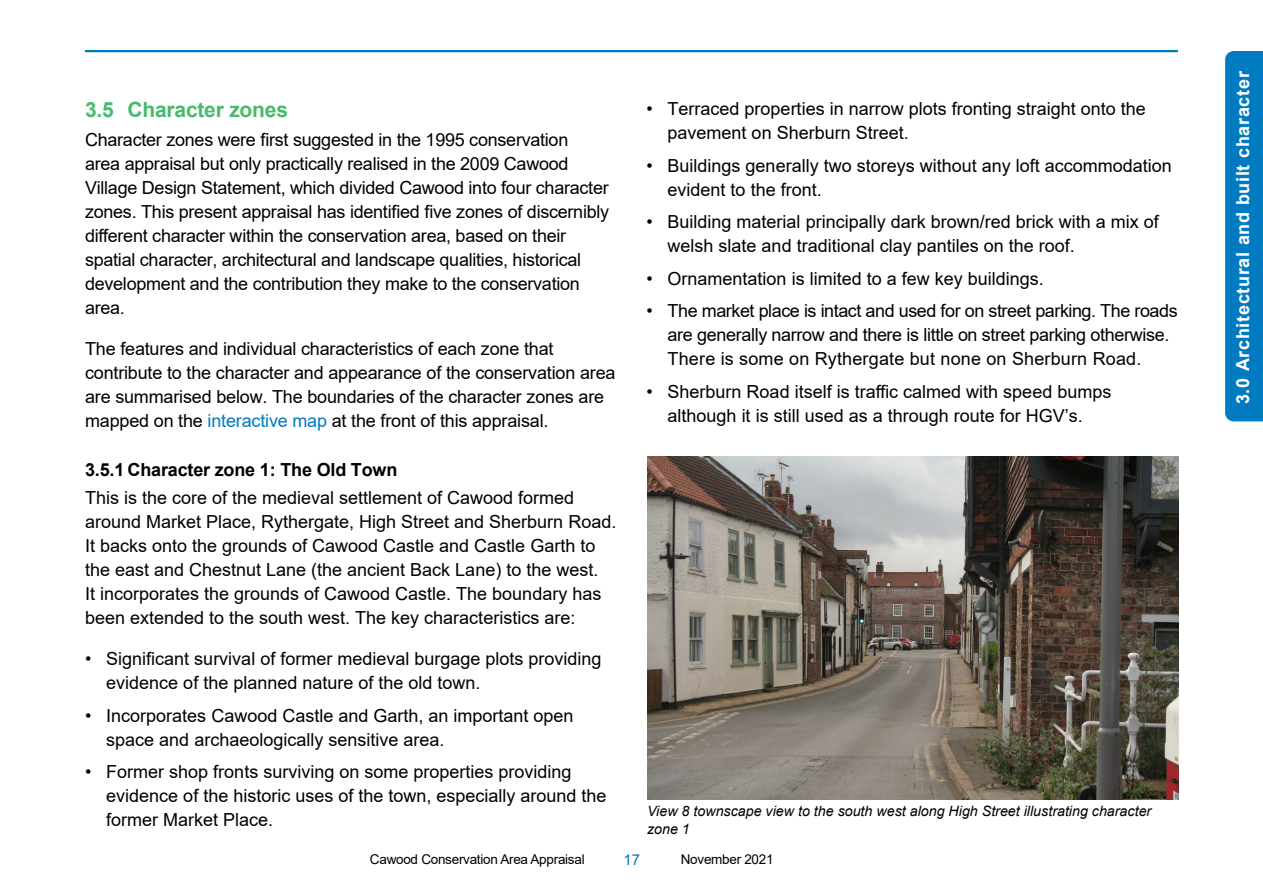
<style>
.page{position:relative;width:1263px;height:893px;background:#fff}
.page>*{position:absolute;margin:0;border:0;box-sizing:border-box;transform-origin:0 0}
.t1{font:700 21px "Arial";letter-spacing:-.01em;color:#49b96d}
.t2{font:18px/24px "Arial";color:#000}
.t3{font:18px/24px "Arial";letter-spacing:-.02em;color:#000}
.t4{font:700 18px "Arial";letter-spacing:.04em;color:#fff}
.t5{font:700 18px "Arial";letter-spacing:-.01em;color:#000}
.t6{font:15px "Arial";color:#007ac1}
.t7{font:italic 14.25px/18px "Arial";color:#000}
.t8{font:13.5px "Arial";letter-spacing:-.02em;color:#000}
.s1{color:#007ac1}
</style>
<div class="page">
<hr style="left:85px;top:50px;width:1093px;height:2px;background:#007ac1">
<div style="left:1225px;top:51px;width:38px;height:370px;background:#007ac1"></div>
<img style="left:647px;top:456px;width:531px;height:343px">
<h3 class="t1" style="left:85px;top:95px;width:204px">3.5 Character zones</h3>
<p class="t2" style="left:85px;top:127px;width:485px">Character zones were first suggested in the 1995 conservation</p>
<p class="t2" style="left:85px;top:151px;width:525px">area appraisal but only practically realised in the 2009 Cawood<br>Village Design Statement, which divided Cawood into four character</p>
<p class="t2" style="left:85px;top:199px;width:526px">zones. This present appraisal has identified five zones of discernibly different character within the conservation area, based on their</p>
<p class="t2" style="left:85px;top:247px;width:498px;text-align:justify">spatial character, architectural and landscape qualities, historical development and the contribution they make to the conservation area.</p>
<p class="t2" style="left:85px;top:336px;width:532px">The features and individual characteristics of each zone that contribute to the character and appearance of the conservation area are summarised below. The boundaries of the character zones are mapped on the <span class="s1">interactive map</span> at the front of this appraisal.</p>
<h4 class="t5" style="left:85px;top:457px;width:314px">3.5.1 Character zone 1: The Old Town</h4>
<p class="t2" style="left:85px;top:486px;width:533px">This is the core of the medieval settlement of Cawood formed around Market Place, Rythergate, High Street and Sherburn Road.<br>It backs onto the grounds of Cawood Castle and Castle Garth to the east and Chestnut Lane (the ancient Back Lane) to the west.<br>It incorporates the grounds of Cawood Castle. The boundary has been extended to the south west. The key characteristics are:</p>
<p class="t2" style="left:106px;top:647px;width:497px;text-indent:-21px">• Significant survival of former medieval burgage plots providing evidence of the planned nature of the old town.</p>
<p class="t2" style="left:106px;top:703px;width:469px;text-indent:-21px">• Incorporates Cawood Castle and Garth, an important open space and archaeologically sensitive area.</p>
<p class="t2" style="left:106px;top:760px;width:502px;text-indent:-21px">• Former shop fronts surviving on some properties providing evidence of the historic uses of the town, especially around the former Market Place.</p>
<p class="t2" style="left:668px;top:97px;width:480px;text-indent:-21px">• Terraced properties in narrow plots fronting straight onto the pavement on Sherburn Street.</p>
<p class="t2" style="left:668px;top:153px;width:506px;text-indent:-21px">• Buildings generally two storeys without any loft accommodation evident to the front.</p>
<p class="t2" style="left:668px;top:210px;width:493px;text-indent:-21px">• Building material principally dark brown/red brick with a mix of welsh slate and traditional clay pantiles on the roof.</p>
<p class="t2" style="left:646px;top:266px;width:399px">• Ornamentation is limited to a few key buildings.</p>
<p class="t3" style="left:668px;top:299px;width:512px;text-indent:-21px">• The market place is intact and used for on street parking. The roads are generally narrow and there is little on street parking otherwise.<br>There is some on Rythergate but none on Sherburn Road.</p>
<p class="t2" style="left:646px;top:379px;width:466px;text-align:center">• Sherburn Road itself is traffic calmed with speed bumps although it is still used as a through route for HGV’s.</p>
<p class="t7" style="left:647px;top:803px;width:506px">View 8 townscape view to the south west along High Street illustrating character zone 1</p>
<p class="t8" style="left:370px;top:850px;width:216px">Cawood Conservation Area Appraisal</p>
<p class="t6" style="left:624px;top:849px;width:18px">17</p>
<p class="t8" style="left:681px;top:850px;width:94px">November 2021</p>
<p class="t4" style="left:1230px;top:404px;width:335px;rotate:-90deg">3.0 Architectural and built character</p>
</div>
